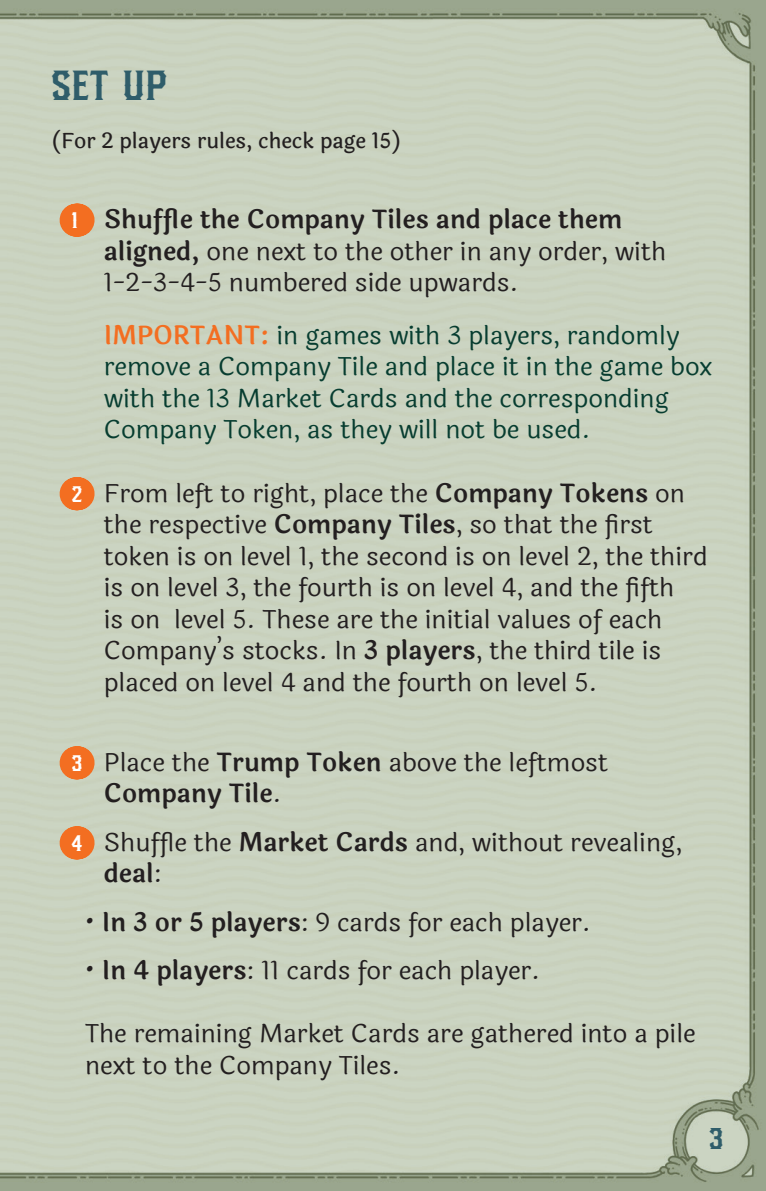
<style>
.page{position:relative;width:766px;height:1191px;background:#fff}
.page>*{position:absolute;margin:0;border:0;box-sizing:border-box;transform-origin:0 0}
.TÍTULO_1{font:42px "S&S National Currency Regular";color:#2f5d6a}
.t1{font:30px "S&S National Currency Regular";color:#2f5d6a}
.CORPO_DO_TEXTO{font:25.5px/31.5px "Luila";color:#231f20}
.t2{font:25.5px/31.5px "Luila";color:#073d30}
.CORPO_DO_TEXTO-2{font:500 21px "Luila";color:#231f20}
.s1{font-family:"S&S National Currency Regular";font-size:22.5px;color:#fff}
.s2{font-weight:600}
.s3{font-weight:600;color:#f36e21}
</style>
<div class="page">
<div style="left:0;top:0;width:765px;height:1191px;background:#cad3c0"></div>
<hr style="left:76px;top:204px;width:1px;height:33px;background:#f36e21">
<hr style="left:77px;top:204px;width:1px;height:33px;background:#f36e21">
<hr style="left:76px;top:477px;width:1px;height:33px;background:#f36e21">
<hr style="left:77px;top:477px;width:1px;height:33px;background:#f36e21">
<hr style="left:76px;top:746px;width:1px;height:33px;background:#f36e21">
<hr style="left:77px;top:746px;width:1px;height:33px;background:#f36e21">
<hr style="left:76px;top:826px;width:1px;height:33px;background:#f36e21">
<hr style="left:77px;top:826px;width:1px;height:33px;background:#f36e21">
<p class="TÍTULO_1" style="left:51px;top:60px;width:118px">SET UP</p>
<p class="CORPO_DO_TEXTO-2" style="left:51px;top:126px;width:351px">(For 2 players rules, check page 15)</p>
<p class="CORPO_DO_TEXTO" style="left:104px;top:204px;width:564px;text-indent:-32px"><span class="s1">1</span> <span class="s2">Shuffle the Company Tiles and place them aligned,</span> one next to the other in any order, with<br>1-2-3-4-5 numbered side upwards.</p>
<p class="t2" style="left:104px;top:320px;width:610px"><span class="s3">IMPORTANT:</span> in games with 3 players, randomly remove a Company Tile and place it in the game box with the 13 Market Cards and the corresponding Company Token, as they will not be used.</p>
<p class="CORPO_DO_TEXTO" style="left:104px;top:478px;width:605px;text-indent:-32px"><span class="s1">2</span> From left to right, place the <span class="s2">Company Tokens</span> on the respective <span class="s2">Company Tiles</span>, so that the first token is on level 1, the second is on level 2, the third is on level 3, the fourth is on level 4, and the fifth<br>is on level 5. These are the initial values of each Company’s stocks. In <span class="s2">3 players</span>, the third tile is placed on level 4 and the fourth on level 5.</p>
<p class="CORPO_DO_TEXTO" style="left:104px;top:747px;width:506px;text-indent:-32px"><span class="s1">3</span> Place the <span class="s2">Trump Token</span> above the leftmost<br><span class="s2">Company Tile</span>.</p>
<p class="CORPO_DO_TEXTO" style="left:104px;top:827px;width:579px;text-indent:-32px"><span class="s1">4</span> Shuffle the <span class="s2">Market Cards</span> and, without revealing, <span class="s2">deal</span>:</p>
<p class="CORPO_DO_TEXTO" style="left:85px;top:907px;width:507px">• <span class="s2">In 3 or 5 players</span>: 9 cards for each player.</p>
<p class="CORPO_DO_TEXTO" style="left:85px;top:955px;width:456px">• <span class="s2">In 4 players</span>: 11 cards for each player.</p>
<p class="CORPO_DO_TEXTO" style="left:85px;top:1018px;width:612px">The remaining Market Cards are gathered into a pile next to the Company Tiles.</p>
<p class="t1" style="left:708px;top:1121px;width:17px">3</p>
</div>
